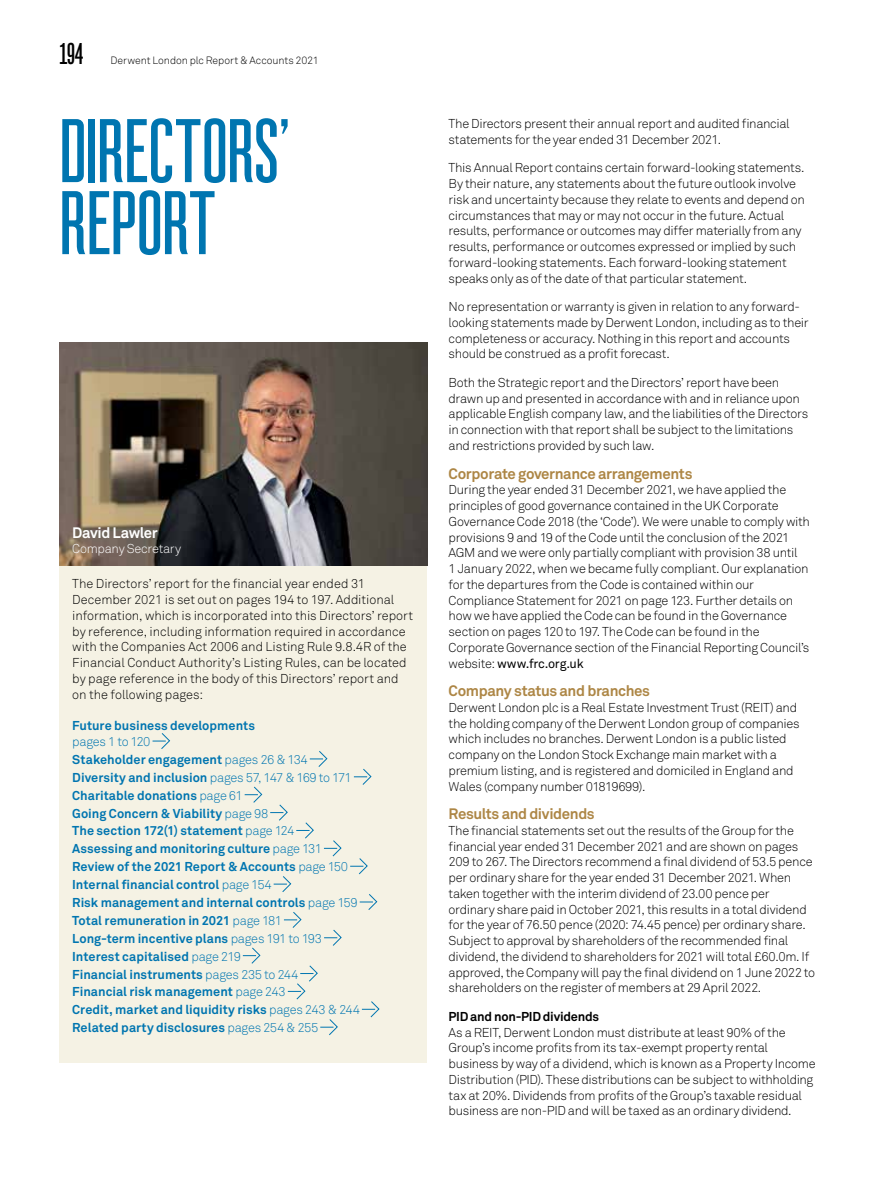
<style>
.page{position:relative;width:893px;height:1191px;background:#fff}
.page>*{position:absolute;margin:0;border:0;box-sizing:border-box;transform-origin:0 0}
.t1{font:300 90px/72px "Montefiore";letter-spacing:-.005em;color:#0075b0}
.t2{font:300 30px "Montefiore";color:#000}
.t3{font:700 15px "Akkurat Pro";letter-spacing:-.025em;color:#ad8645}
.t4{font:700 15px "Akkurat Pro";letter-spacing:-.025em;color:#fff}
.t5{font:300 12.75px/15.8px "Akkurat Pro";letter-spacing:-.025em;color:#000}
.t6{font:700 12.75px/17.9px "Akkurat Pro";color:#0075b0}
.t7{font:300 12.75px/15.8px "Akkurat Pro";letter-spacing:-.005em;color:#000}
.t8{font:700 12.75px "Akkurat Pro";letter-spacing:-.02em;color:#000}
.t9{font:300 12.75px "Akkurat Pro";letter-spacing:-.02em;color:#fff}
.t10{font:300 10.5px "Akkurat Pro";letter-spacing:-.005em;color:#000}
.s1{font-weight:400}
.s2{font-weight:300}
</style>
<div class="page">
<div style="left:60px;top:566px;width:367px;height:496px;background:#f5f2e4"></div>
<svg style="left:153px;top:733px;width:18px;height:16px"></svg>
<svg style="left:310px;top:751px;width:18px;height:16px"></svg>
<svg style="left:354px;top:768px;width:18px;height:17px"></svg>
<svg style="left:245px;top:786px;width:18px;height:17px"></svg>
<svg style="left:270px;top:804px;width:18px;height:17px"></svg>
<svg style="left:296px;top:822px;width:18px;height:17px"></svg>
<svg style="left:324px;top:840px;width:18px;height:17px"></svg>
<svg style="left:350px;top:858px;width:18px;height:17px"></svg>
<svg style="left:274px;top:876px;width:18px;height:16px"></svg>
<svg style="left:360px;top:894px;width:18px;height:16px"></svg>
<svg style="left:284px;top:912px;width:18px;height:16px"></svg>
<svg style="left:324px;top:929px;width:18px;height:17px"></svg>
<svg style="left:243px;top:947px;width:18px;height:17px"></svg>
<svg style="left:288px;top:965px;width:30px;height:35px"></svg>
<svg style="left:362px;top:1001px;width:18px;height:17px"></svg>
<svg style="left:320px;top:1019px;width:18px;height:17px"></svg>
<img style="left:60px;top:342px;width:367px;height:224px">
<h2 class="t2" style="left:59px;top:38px;width:26px">194</h2>
<p class="t10" style="left:111px;top:54px;width:210px">Derwent London plc Report &amp; Accounts 2021</p>
<h1 class="t1" style="left:60px;top:117px;width:232px">DIRECTORS’<br>REPORT</h1>
<p class="t5" style="left:449px;top:116px;width:343px">The Directors present their annual report and audited financial statements for the year ended 31 December 2021.</p>
<p class="t5" style="left:449px;top:160px;width:358px">This Annual Report contains certain forward-looking statements.<br>By their nature, any statements about the future outlook involve risk and uncertainty because they relate to events and depend on circumstances that may or may not occur in the future. Actual results, performance or outcomes may differ materially from any results, performance or outcomes expressed or implied by such forward-looking statements. Each forward-looking statement speaks only as of the date of that particular statement.</p>
<p class="t5" style="left:449px;top:299px;width:362px">No representation or warranty is given in relation to any forward&shy;looking statements made by Derwent London, including as to their completeness or accuracy. Nothing in this report and accounts should be construed as a profit forecast.</p>
<p class="t5" style="left:449px;top:375px;width:361px">Both the Strategic report and the Directors’ report have been drawn up and presented in accordance with and in reliance upon applicable English company law, and the liabilities of the Directors in connection with that report shall be subject to the limitations and restrictions provided by such law.</p>
<p class="t3" style="left:449px;top:464px;width:245px">Corporate governance arrangements</p>
<p class="t5" style="left:449px;top:482px;width:363px">During the year ended 31 December 2021, we have applied the principles of good governance contained in the UK Corporate Governance Code 2018 (the ‘Code’). We were unable to comply with provisions 9 and 19 of the Code until the conclusion of the 2021<br>AGM and we were only partially compliant with provision 38 until<br>1 January 2022, when we became fully compliant. Our explanation for the departures from the Code is contained within our Compliance Statement for 2021 on page 123. Further details on how we have applied the Code can be found in the Governance section on pages 120 to 197. The Code can be found in the Corporate Governance section of the Financial Reporting Council’s website: <span class="s1">www.frc.org.uk</span></p>
<p class="t3" style="left:449px;top:681px;width:203px">Company status and branches</p>
<p class="t5" style="left:449px;top:699px;width:353px">Derwent London plc is a Real Estate Investment Trust (REIT) and the holding company of the Derwent London group of companies which includes no branches. Derwent London is a public listed company on the London Stock Exchange main market with a premium listing, and is registered and domiciled in England and Wales (company number 01819699).</p>
<p class="t3" style="left:449px;top:804px;width:148px">Results and dividends</p>
<p class="t5" style="left:449px;top:822px;width:368px">The financial statements set out the results of the Group for the financial year ended 31 December 2021 and are shown on pages 209 to 267. The Directors recommend a final dividend of 53.5 pence per ordinary share for the year ended 31 December 2021. When taken together with the interim dividend of 23.00 pence per ordinary share paid in October 2021, this results in a total dividend for the year of 76.50 pence (2020: 74.45 pence) per ordinary share.<br>Subject to approval by shareholders of the recommended final dividend, the dividend to shareholders for 2021 will total £60.0m. If approved, the Company will pay the final dividend on 1 June 2022 to shareholders on the register of members at 29 April 2022.</p>
<p class="t8" style="left:449px;top:1008px;width:152px">PID and non-PID dividends</p>
<p class="t5" style="left:449px;top:1024px;width:369px">As a REIT, Derwent London must distribute at least 90% of the Group’s income profits from its tax-exempt property rental business by way of a dividend, which is known as a Property Income Distribution (PID). These distributions can be subject to withholding tax at 20%. Dividends from profits of the Group’s taxable residual business are non-PID and will be taxed as an ordinary dividend.</p>
<p class="t4" style="left:72px;top:523px;width:87px">David Lawler</p>
<p class="t9" style="left:72px;top:541px;width:110px">Company Secretary</p>
<p class="t7" style="left:72px;top:576px;width:342px">The Directors’ report for the financial year ended 31<br>December 2021 is set out on pages 194 to 197. Additional information, which is incorporated into this Directors’ report by reference, including information required in accordance with the Companies Act 2006 and Listing Rule 9.8.4R of the Financial Conduct Authority’s Listing Rules, can be located by page reference in the body of this Directors’ report and on the following pages:</p>
<p class="t6" style="left:72px;top:716px;width:184px">Future business developments</p>
<p class="t6" style="left:72px;top:732px;width:289px"><span class="s2">pages 1 to 120<br></span>Stakeholder engagement <span class="s2">pages 26 &amp; 134<br></span>Diversity and inclusion <span class="s2">pages 57, 147 &amp; 169 to 171<br></span>Charitable donations <span class="s2">page 61<br></span>Going Concern &amp; Viability <span class="s2">page 98<br></span>The section 172(1) statement <span class="s2">page 124<br></span>Assessing and monitoring culture <span class="s2">page 131<br></span>Review of the 2021 Report &amp; Accounts <span class="s2">page 150<br></span>Internal financial control <span class="s2">page 154<br></span>Risk management and internal controls <span class="s2">page 159<br></span>Total remuneration in 2021 <span class="s2">page 181<br></span>Long-term incentive plans <span class="s2">pages 191 to 193<br></span>Interest capitalised <span class="s2">page 219<br></span>Financial instruments <span class="s2">pages 235 to 244<br></span>Financial risk management <span class="s2">page 243<br></span>Credit, market and liquidity risks <span class="s2">pages 243 &amp; 244<br></span>Related party disclosures <span class="s2">pages 254 &amp; 255</span></p>
</div>
